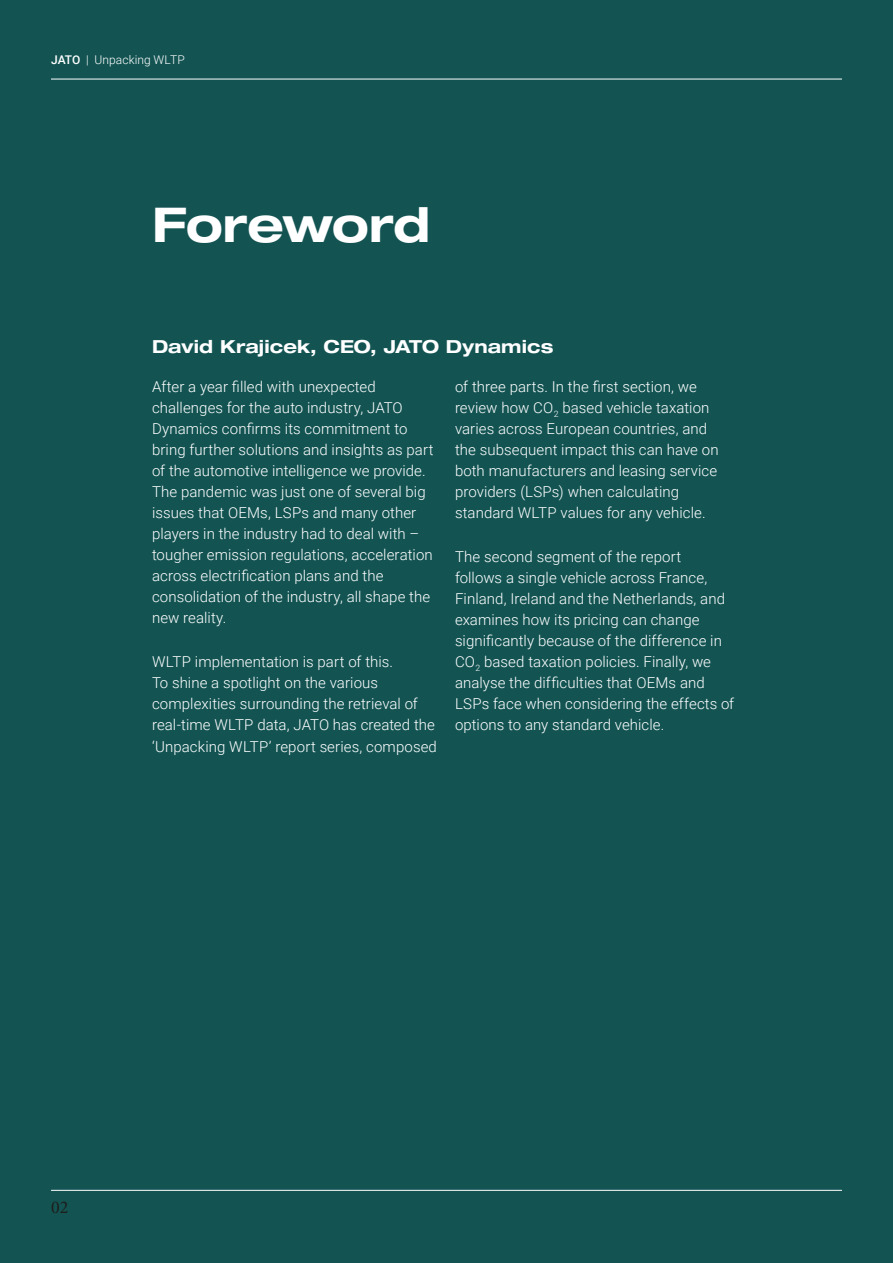
<style>
.page{position:relative;width:893px;height:1263px;background:#135453}
.page>*{position:absolute;margin:0;border:0;box-sizing:border-box;transform-origin:0 0}
.H1_Bold_headline{font:700 expanded 48px "Helvetica Neue LTW1 G";letter-spacing:-.01em;color:#fff}
.H3_Sub_Head{font:700 expanded 18px "Helvetica Neue LTW1 G";letter-spacing:.005em;color:#fff}
.t1{font:18px "Minion Pro";color:#1d1d1b}
.Body{font:300 15px/21px "Roboto";letter-spacing:.005em;color:#fff}
.t2{font:300 12px "Roboto";letter-spacing:.005em;color:#fff}
.s1{font-weight:500}
</style>
<div class="page">
<hr style="left:51px;top:79px;width:791px;height:1px;background:#fff">
<hr style="left:51px;top:1190px;width:791px;height:1px;background:#fff">
<p class="t2" style="left:51px;top:51px;width:135px"><span class="s1">JATO</span> | Unpacking WLTP</p>
<p class="H1_Bold_headline" style="left:152px;top:193px;width:280px">Foreword</p>
<p class="H3_Sub_Head" style="left:152px;top:335px;width:403px">David Krajicek, CEO, JATO Dynamics</p>
<p class="Body" style="left:152px;top:376px;width:283px">After a year filled with unexpected challenges for the auto industry, JATO Dynamics confirms its commitment to bring further solutions and insights as part of the automotive intelligence we provide.<br>The pandemic was just one of several big issues that OEMs, LSPs and many other players in the industry had to deal with – tougher emission regulations, acceleration across electrification plans and the consolidation of the industry, all shape the new reality.</p>
<p class="Body" style="left:152px;top:651px;width:286px">WLTP implementation is part of this.<br>To shine a spotlight on the various complexities surrounding the retrieval of real-time WLTP data, JATO has created the ‘Unpacking WLTP’ report series, composed</p>
<p class="Body" style="left:455px;top:376px;width:265px">of three parts. In the first section, we review how CO<sub>2</sub> based vehicle taxation varies across European countries, and the subsequent impact this can have on both manufacturers and leasing service providers (LSPs) when calculating standard WLTP values for any vehicle.</p>
<p class="Body" style="left:455px;top:546px;width:281px">The second segment of the report<br>follows a single vehicle across France, Finland, Ireland and the Netherlands, and examines how its pricing can change significantly because of the difference in CO<sub>2</sub> based taxation policies. Finally, we analyse the difficulties that OEMs and LSPs face when considering the effects of options to any standard vehicle.</p>
<p class="t1" style="left:51px;top:1195px;width:19px"><sub>2</sub>02</p>
</div>
